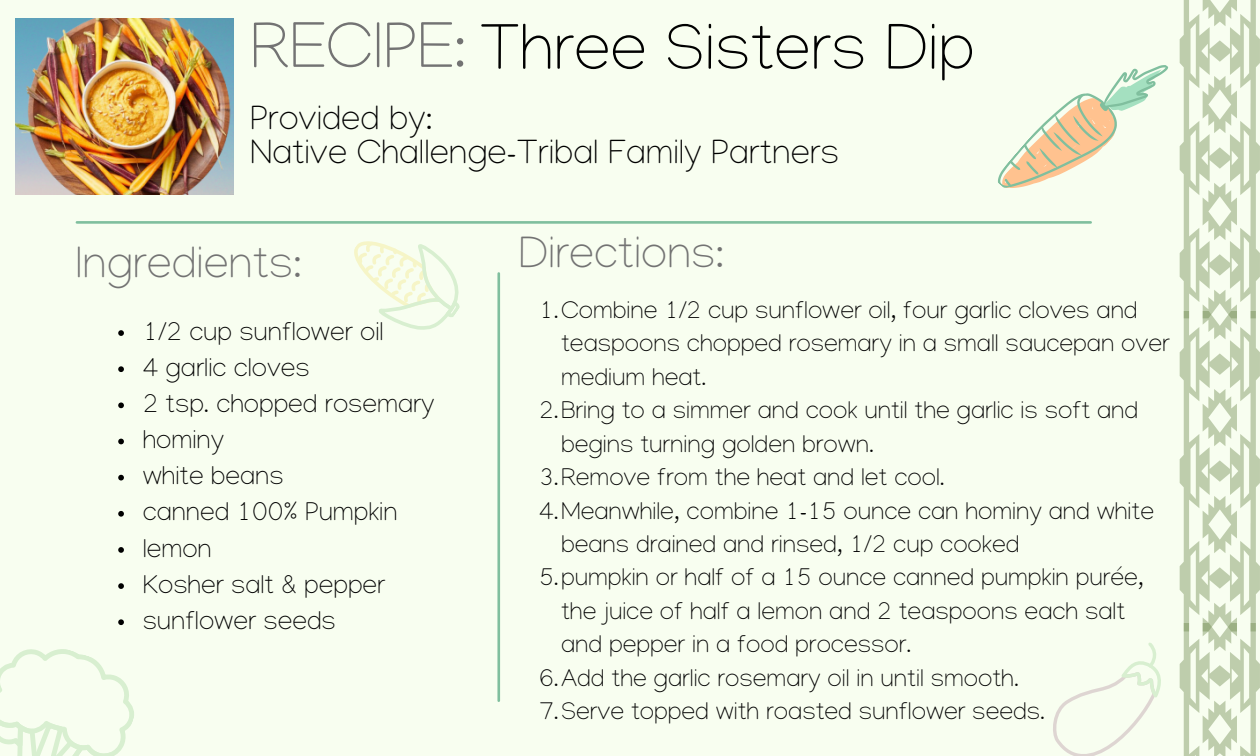
<style>
.page{position:relative;width:1260px;height:756px;background:#f8fef0}
.page>*{position:absolute;margin:0;border:0;box-sizing:border-box;transform-origin:0 0}
.t1{font:100 66.5px "Manjari";color:#000}
.t2{font:100 45.5px "Manjari";color:#737373}
.t3{font:100 35px/34.3px "Manjari";color:#000}
.t4{font:100 26.6px/36.1px "Manjari";color:#000}
.t5{font:100 25.2px "Manjari";color:#000}
.s1{color:#737373}
</style>
<div class="page">
<svg style="left:1053px;top:642px;width:108px;height:114px"></svg>
<svg style="left:354px;top:241px;width:106px;height:89px"></svg>
<svg style="left:0;top:649px;width:134px;height:107px"></svg>
<hr style="left:497px;top:273px;width:3px;height:428px;background:#80bf9e">
<hr style="left:77px;top:221px;width:1014px;height:3px;background:#80bf9e">
<svg style="left:998px;top:65px;width:170px;height:123px"></svg>
<svg style="left:1180px;top:0;width:80px;height:756px"></svg>
<img style="left:15px;top:18px;width:218px;height:176px">
<svg style="left:118px;top:330px;width:6px;height:6px"></svg>
<svg style="left:118px;top:366px;width:6px;height:6px"></svg>
<svg style="left:118px;top:402px;width:6px;height:6px"></svg>
<svg style="left:118px;top:439px;width:6px;height:5px"></svg>
<svg style="left:118px;top:475px;width:6px;height:5px"></svg>
<svg style="left:118px;top:511px;width:6px;height:6px"></svg>
<svg style="left:118px;top:547px;width:6px;height:6px"></svg>
<svg style="left:118px;top:583px;width:6px;height:6px"></svg>
<svg style="left:118px;top:619px;width:6px;height:6px"></svg>
<h1 class="t1" style="left:250px;top:23px;width:726px"><span class="s1">RECIPE:</span> Three Sisters Dip</h1>
<h3 class="t3" style="left:250px;top:107px;width:591px">Provided by:<br>Native Challenge-Tribal Family Partners</h3>
<h2 class="t2" style="left:76px;top:246px;width:228px">Ingredients:</h2>
<p class="t4" style="left:143px;top:318px;width:293px">1/2 cup sunflower oil<br>4 garlic cloves<br>2 tsp. chopped rosemary hominy<br>white beans<br>canned 100% Pumpkin lemon<br>Kosher salt &amp; pepper sunflower seeds</p>
<h2 class="t2" style="left:519px;top:236px;width:207px">Directions:</h2>
<p class="t5" style="left:539px;top:301px;width:600px">1.Combine 1/2 cup sunflower oil, four garlic cloves and</p>
<p class="t5" style="left:561px;top:334px;width:610px">teaspoons chopped rosemary in a small saucepan over</p>
<p class="t5" style="left:561px;top:367px;width:147px">medium heat.</p>
<p class="t5" style="left:539px;top:401px;width:601px">2.Bring to a simmer and cook until the garlic is soft and</p>
<p class="t5" style="left:561px;top:434px;width:314px">begins turning golden brown.</p>
<p class="t5" style="left:539px;top:468px;width:407px">3.Remove from the heat and let cool.</p>
<p class="t5" style="left:539px;top:501px;width:616px">4.Meanwhile, combine 1-15 ounce can hominy and white</p>
<p class="t5" style="left:561px;top:535px;width:460px">beans drained and rinsed, 1/2 cup cooked</p>
<p class="t5" style="left:539px;top:568px;width:606px">5.pumpkin or half of a 15 ounce canned pumpkin purée,</p>
<p class="t5" style="left:561px;top:602px;width:566px">the juice of half a lemon and 2 teaspoons each salt</p>
<p class="t5" style="left:561px;top:635px;width:352px">and pepper in a food processor.</p>
<p class="t5" style="left:539px;top:669px;width:481px">6.Add the garlic rosemary oil in until smooth.</p>
<p class="t5" style="left:539px;top:702px;width:507px">7.Serve topped with roasted sunflower seeds.</p>
</div>
